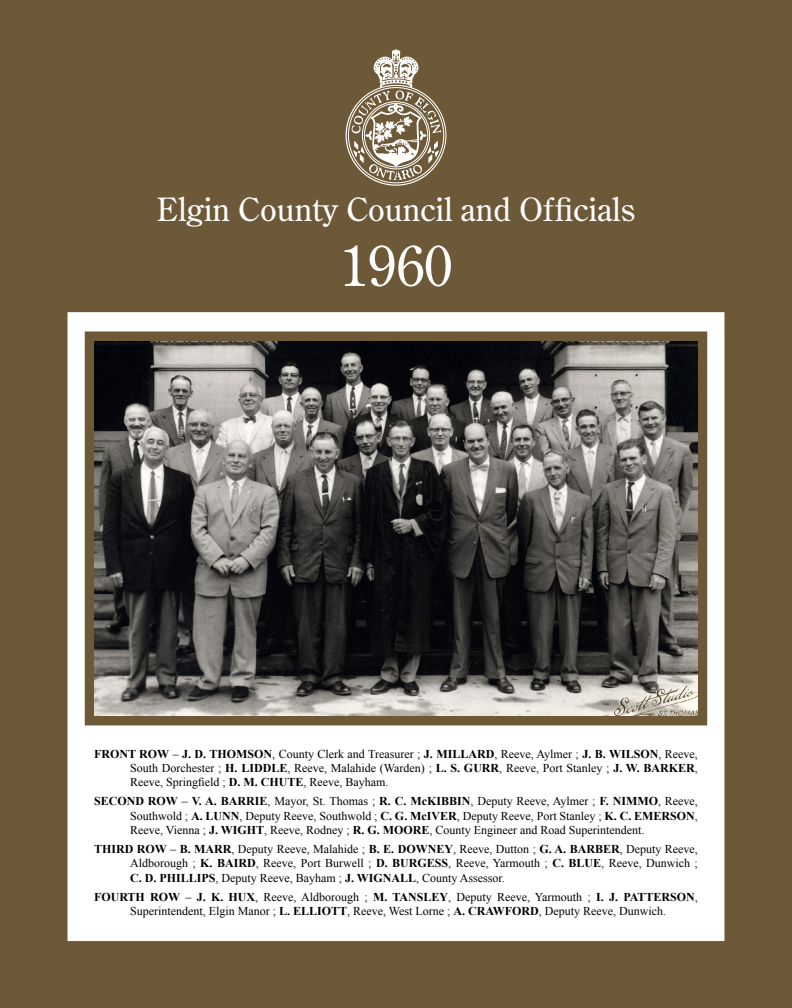
<style>
.page{position:relative;width:792px;height:1008px;background:#fff}
.page>*{position:absolute;margin:0;border:0;box-sizing:border-box;transform-origin:0 0}
.t1{font:56px "Century Old Style Std";color:#fff}
.t2{font:32px "Century Old Style Std";color:#fff}
.t3{font:12px/14.4px "Times New Roman";color:#000;text-align:justify}
.s1{font-weight:700}
</style>
<div class="page">
<div style="left:0;top:1px;width:792px;height:1007px;background:#6d5938"></div>
<div style="left:67px;top:312px;width:657px;height:629px;background:#fff;border:1px solid #fff"></div>
<div style="left:84px;top:330px;width:624px;height:396px;background:#6d5938;border:1px solid #fff"></div>
<svg style="left:346px;top:49px;width:100px;height:137px"></svg>
<img style="left:94px;top:341px;width:604px;height:375px">
<h2 class="t2" style="left:157px;top:189px;width:480px">Elgin County Council and Officials</h2>
<h1 class="t1" style="left:340px;top:230px;width:113px">1960</h1>
<p class="t3" style="left:130px;top:746px;width:569px;text-indent:-36px"><span class="s1">FRONT ROW</span> – <span class="s1">J. D. THOMSON</span>, County Clerk and Treasurer ; <span class="s1">J. MILLARD</span>, Reeve, Aylmer ; <span class="s1">J. B. WILSON</span>, Reeve, South Dorchester ; <span class="s1">H. LIDDLE</span>, Reeve, Malahide (Warden) ; <span class="s1">L. S. GURR</span>, Reeve, Port Stanley ; <span class="s1">J. W. BARKER</span>, Reeve, Springfield ; <span class="s1">D. M. CHUTE</span>, Reeve, Bayham.</p>
<p class="t3" style="left:130px;top:794px;width:569px;text-indent:-36px"><span class="s1">SECOND ROW</span> – <span class="s1">V. A. BARRIE</span>, Mayor, St. Thomas ; <span class="s1">R. C. McKIBBIN</span>, Deputy Reeve, Aylmer ; <span class="s1">F. NIMMO</span>, Reeve, Southwold ; <span class="s1">A. LUNN</span>, Deputy Reeve, Southwold ; <span class="s1">C. G. McIVER</span>, Deputy Reeve, Port Stanley ; <span class="s1">K. C. EMERSON</span>, Reeve, Vienna ; <span class="s1">J. WIGHT</span>, Reeve, Rodney ; <span class="s1">R. G. MOORE</span>, County Engineer and Road Superintendent.</p>
<p class="t3" style="left:130px;top:842px;width:569px;text-indent:-36px"><span class="s1">THIRD ROW</span> – <span class="s1">B. MARR</span>, Deputy Reeve, Malahide ; <span class="s1">B. E. DOWNEY</span>, Reeve, Dutton ; <span class="s1">G. A. BARBER</span>, Deputy Reeve, Aldborough ; <span class="s1">K. BAIRD</span>, Reeve, Port Burwell ; <span class="s1">D. BURGESS</span>, Reeve, Yarmouth ; <span class="s1">C. BLUE</span>, Reeve, Dunwich ; <span class="s1">C. D. PHILLIPS</span>, Deputy Reeve, Bayham ; <span class="s1">J. WIGNALL</span>, County Assessor.</p>
<p class="t3" style="left:94px;top:889px;width:605px;text-align:center"><span class="s1">FOURTH ROW</span> – <span class="s1">J. K. HUX</span>, Reeve, Aldborough ; <span class="s1">M. TANSLEY</span>, Deputy Reeve, Yarmouth ; <span class="s1">I. J. PATTERSON</span>,<br>Superintendent, Elgin Manor ; <span class="s1">L. ELLIOTT</span>, Reeve, West Lorne ; <span class="s1">A. CRAWFORD</span>, Deputy Reeve, Dunwich.</p>
</div>
